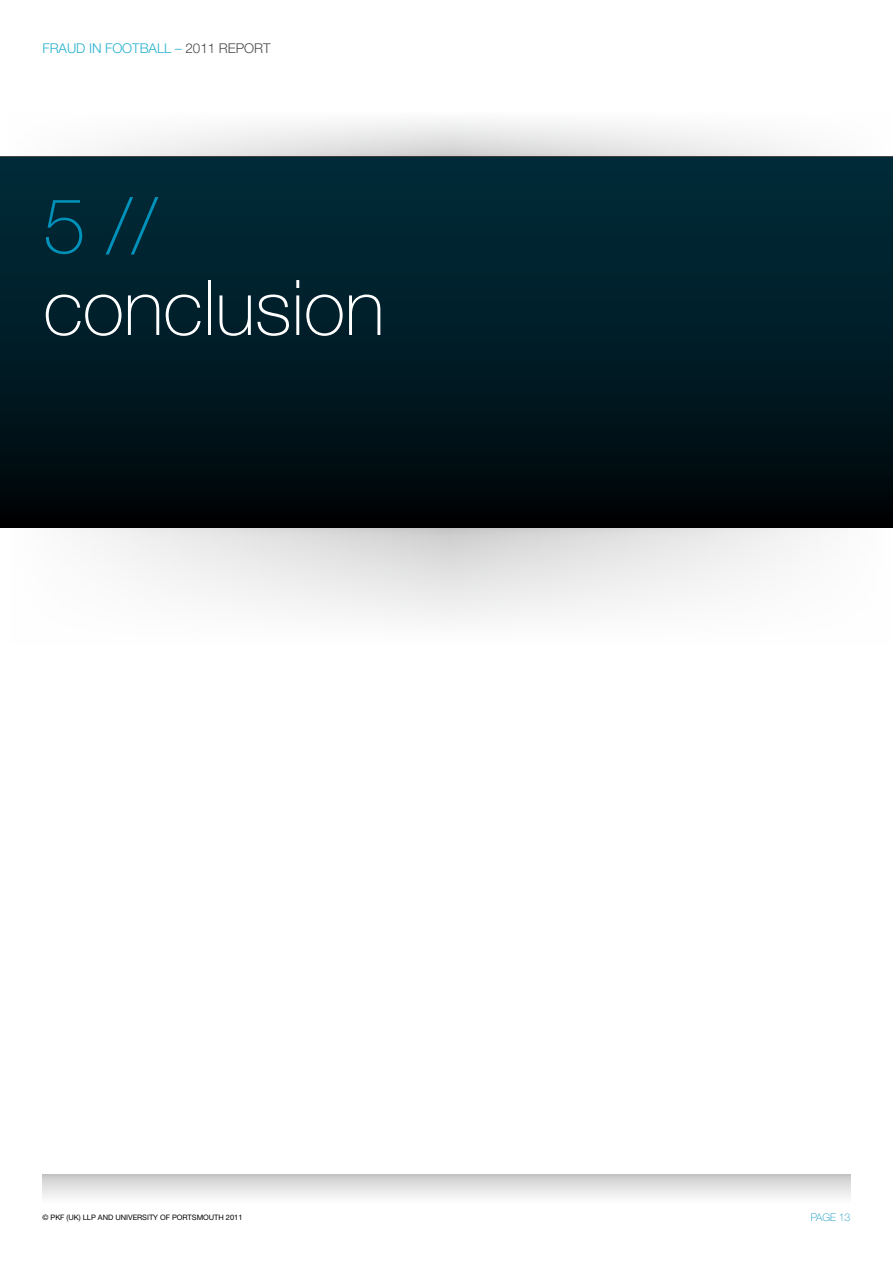
<style>
.page{position:relative;width:893px;height:1263px;background:#fff}
.page>*{position:absolute;margin:0;border:0;box-sizing:border-box;transform-origin:0 0}
.t1{font:100 76.95px "Helvetica Neue";color:#fff}
.t2{font:100 76.95px "Helvetica Neue";color:#0092bb}
.t3{font:300 13.5px "Helvetica Neue";letter-spacing:-.005em;color:#27b1ce}
.t4{font:100 10.5px "Helvetica Neue";letter-spacing:-.005em;color:#0092bb}
.t5{font:7.5px "Helvetica Neue";letter-spacing:-.005em;color:#000}
.s1{color:#4b4b4d}
</style>
<div class="page">
<div style="left:43px;top:1175px;width:807px;height:28px;background:linear-gradient(to bottom,#cdcdcd,#fcfcfc)"></div>
<svg style="left:0;top:527px;width:893px;height:92px"></svg>
<div style="left:1px;top:157px;width:892px;height:370px;background:linear-gradient(to bottom,#002e3e,#000709)"></div>
<svg style="left:0;top:121px;width:893px;height:36px"></svg>
<h2 class="t3" style="left:43px;top:40px;width:230px">FRAUD IN FOOTBALL – <span class="s1">2011 REPORT</span></h2>
<h1 class="t2" style="left:43px;top:183px;width:116px">5 //</h1>
<h1 class="t1" style="left:43px;top:265px;width:343px">conclusion</h1>
<p class="t5" style="left:43px;top:1213px;width:201px">© PKF (UK) LLP AND UNIVERSITY OF PORTSMOUTH 2011</p>
<h3 class="t4" style="left:811px;top:1211px;width:41px">PAGE 13</h3>
</div>
